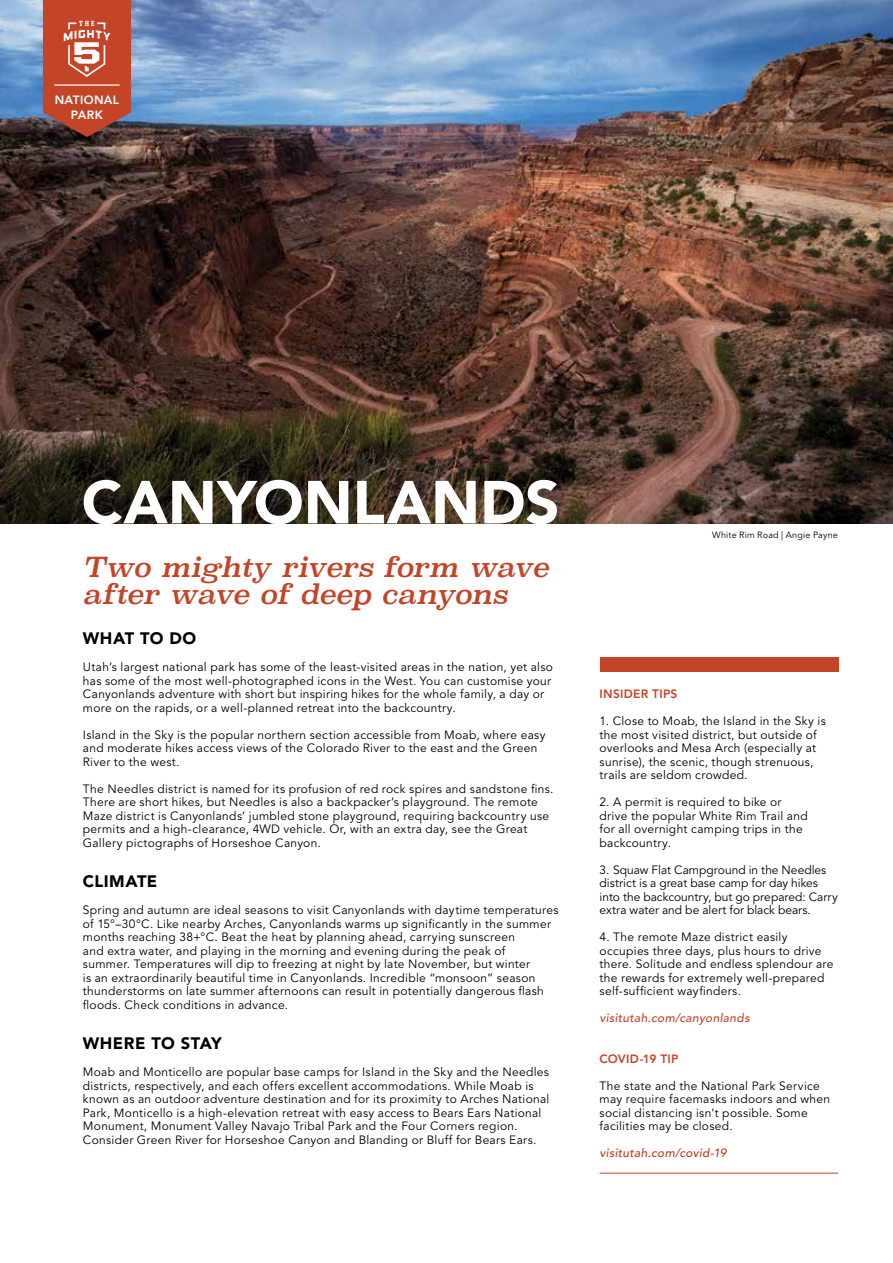
<style>
.page{position:relative;width:893px;height:1263px;background:#fff}
.page>*{position:absolute;margin:0;border:0;box-sizing:border-box;transform-origin:0 0}
.t1{font:900 60px "Avenir LT Std";color:#fff}
.t2{font:italic 27px/27px "Superclarendon";letter-spacing:-.015em;color:#c34427}
.t3{font:900 16.5px "Avenir LT Std";letter-spacing:.03em;color:#000}
.t4{font:12px/13.5px "Avenir LT Std";letter-spacing:.025em;color:#000}
.t5{font:12px/13.5px "Avenir LT Std";color:#000}
.t6{font:italic 500 12px "Avenir LT Std";letter-spacing:.03em;color:#c34427}
.t7{font:800 12px "Avenir LT Std";letter-spacing:.025em;color:#c34427}
.t8{font:italic 500 12px "Avenir LT Std";letter-spacing:.03em;color:#c23c22}
.t9{font:800 12px/14.4px "Avenir";letter-spacing:.03em;color:#fff;text-align:center}
.t10{font:9px "Avenir LT Std";letter-spacing:.02em;color:#000}
</style>
<div class="page">
<img style="left:0;top:0;width:893px;height:523px">
<div style="left:600px;top:657px;width:239px;height:14px;background:#c34427"></div>
<hr style="left:600px;top:1173px;width:238px;height:1px;background:#c34427">
<svg style="left:43px;top:0;width:88px;height:137px;background:#bb4f37"></svg>
<hr style="left:54px;top:84px;width:66px;height:2px;background:#fff">
<p class="t9" style="left:55px;top:93px;width:66px">NATIONAL<br>PARK</p>
<h1 class="t1" style="left:82px;top:466px;width:479px">CANYONLANDS</h1>
<h2 class="t2" style="left:83px;top:553px;width:467px">Two mighty rivers form wave after wave of deep canyons</h2>
<h3 class="t3" style="left:83px;top:629px;width:115px">WHAT TO DO</h3>
<p class="t4" style="left:83px;top:661px;width:472px">Utah’s largest national park has some of the least-visited areas in the nation, yet also has some of the most well-photographed icons in the West. You can customise your Canyonlands adventure with short but inspiring hikes for the whole family, a day or more on the rapids, or a well-planned retreat into the backcountry.</p>
<p class="t4" style="left:83px;top:728px;width:464px">Island in the Sky is the popular northern section accessible from Moab, where easy and moderate hikes access views of the Colorado River to the east and the Green<br>River to the west.</p>
<p class="t4" style="left:83px;top:782px;width:472px">The Needles district is named for its profusion of red rock spires and sandstone fins.<br>There are short hikes, but Needles is also a backpacker’s playground. The remote Maze district is Canyonlands’ jumbled stone playground, requiring backcountry use permits and a high-clearance, 4WD vehicle. Or, with an extra day, see the Great Gallery pictographs of Horseshoe Canyon.</p>
<h3 class="t3" style="left:83px;top:872px;width:76px">CLIMATE</h3>
<p class="t4" style="left:83px;top:904px;width:477px">Spring and autumn are ideal seasons to visit Canyonlands with daytime temperatures of 15°–30°C. Like nearby Arches, Canyonlands warms up significantly in the summer months reaching 38+°C. Beat the heat by planning ahead, carrying sunscreen<br>and extra water, and playing in the morning and evening during the peak of<br>summer. Temperatures will dip to freezing at night by late November, but winter<br>is an extraordinarily beautiful time in Canyonlands. Incredible “monsoon” season thunderstorms on late summer afternoons can result in potentially dangerous flash floods. Check conditions in advance.</p>
<h3 class="t3" style="left:83px;top:1034px;width:140px">WHERE TO STAY</h3>
<p class="t4" style="left:83px;top:1066px;width:468px">Moab and Monticello are popular base camps for Island in the Sky and the Needles districts, respectively, and each offers excellent accommodations. While Moab is known as an outdoor adventure destination and for its proximity to Arches National Park, Monticello is a high-elevation retreat with easy access to Bears Ears National Monument, Monument Valley Navajo Tribal Park and the Four Corners region.<br>Consider Green River for Horseshoe Canyon and Blanding or Bluff for Bears Ears.</p>
<p class="t10" style="left:712px;top:529px;width:127px">White Rim Road | Angie Payne</p>
<p class="t7" style="left:600px;top:687px;width:79px">INSIDER TIPS</p>
<p class="t4" style="left:600px;top:715px;width:228px">1. Close to Moab, the Island in the Sky is the most visited district, but outside of overlooks and Mesa Arch (especially at sunrise), the scenic, though strenuous, trails are seldom crowded.</p>
<p class="t4" style="left:600px;top:796px;width:210px">2. A permit is required to bike or drive the popular White Rim Trail and for all overnight camping trips in the backcountry.</p>
<p class="t5" style="left:600px;top:863px;width:240px">3. Squaw Flat Campground in the Needles district is a great base camp for day hikes into the backcountry, but go prepared: Carry extra water and be alert for black bears.</p>
<p class="t4" style="left:600px;top:931px;width:235px">4. The remote Maze district easily occupies three days, plus hours to drive there. Solitude and endless splendour are the rewards for extremely well-prepared self-sufficient wayfinders.</p>
<p class="t6" style="left:600px;top:1011px;width:152px">visitutah.com/canyonlands</p>
<p class="t7" style="left:600px;top:1051px;width:80px">COVID-19 TIP</p>
<p class="t4" style="left:600px;top:1079px;width:232px">The state and the National Park Service may require facemasks indoors and when social distancing isn’t possible. Some facilities may be closed.</p>
<p class="t8" style="left:600px;top:1146px;width:128px">visitutah.com/covid-19</p>
</div>
